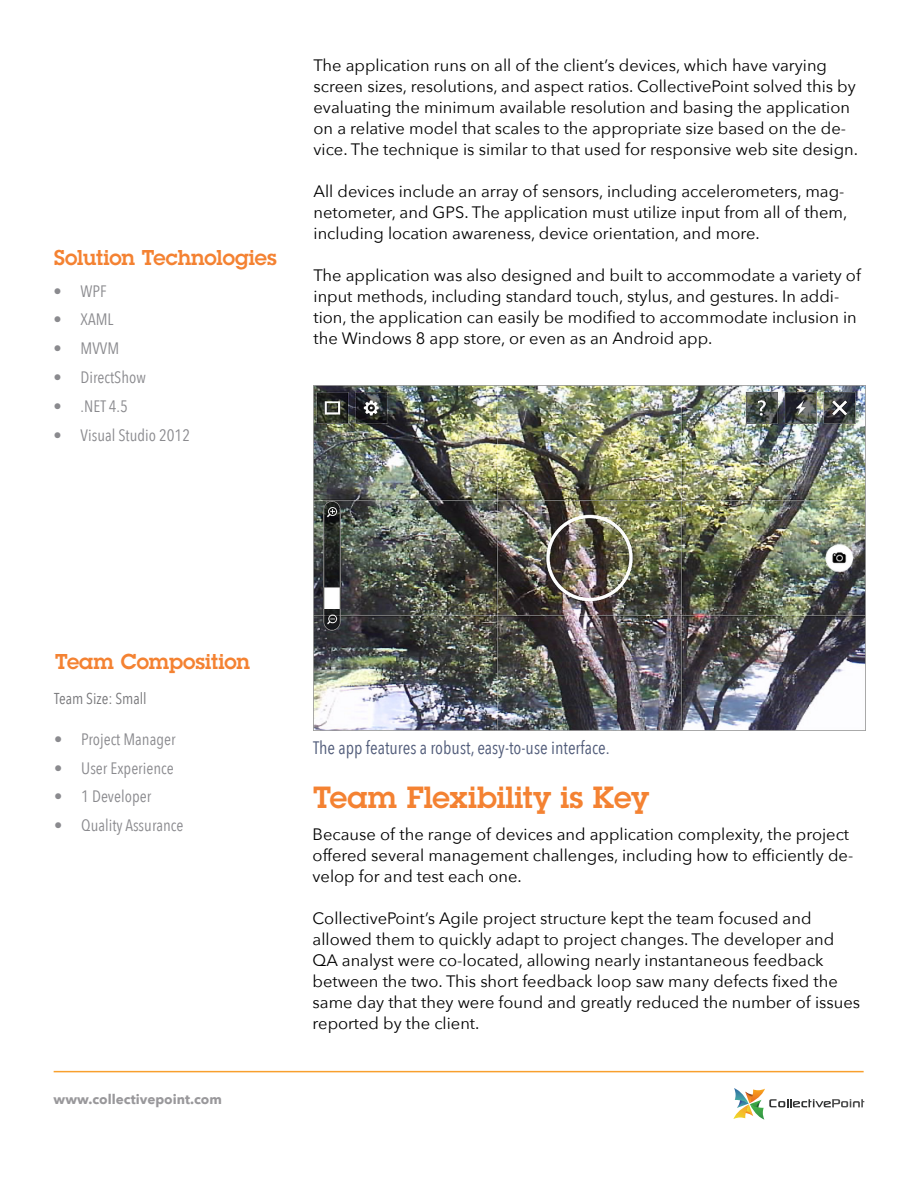
<style>
.page{position:relative;width:918px;height:1188px;background:#fff}
.page>*{position:absolute;margin:0;border:0;box-sizing:border-box;transform-origin:0 0}
.Heading_2{font:600 30px "Lubalin Graph Std";letter-spacing:-.005em;color:#f48232}
.Sidebar_Heading_-_No{font:600 21px "Lubalin Graph Std";color:#f48232}
.t1{font:18px "Avenir Next Condensed";color:#505b79}
.t2{font:16.5px/21px "Avenir Next";color:#000}
.t3{font:16.5px "Avenir Next Condensed";color:#8a8a8e}
.Sidebar_Text_-_Norma{font:15.75px "Avenir Next Condensed";color:#77777a}
.t4{font:700 13.5px "Avenir Next";color:#99989b}
</style>
<div class="page">
<svg style="left:733px;top:1088px;width:131px;height:32px"></svg>
<hr style="left:54px;top:1071px;width:810px;height:1px;background:#f8a02d">
<img style="left:314px;top:385px;width:552px;height:345px">
<p class="Sidebar_Heading_-_No" style="left:54px;top:244px;width:224px">Solution Technologies</p>
<p class="t3" style="left:54px;top:281px;width:55px">• WPF</p>
<p class="t3" style="left:54px;top:310px;width:61px">• XAML</p>
<p class="t3" style="left:54px;top:339px;width:67px">• MVVM</p>
<p class="t3" style="left:54px;top:367px;width:94px">• DirectShow</p>
<p class="t3" style="left:54px;top:396px;width:76px">• .NET 4.5</p>
<p class="t3" style="left:54px;top:425px;width:138px">• Visual Studio 2012</p>
<p class="t2" style="left:314px;top:54px;width:546px">The application runs on all of the client’s devices, which have varying screen sizes, resolutions, and aspect ratios. CollectivePoint solved this by evaluating the minimum available resolution and basing the application on a relative model that scales to the appropriate size based on the de&shy;vice. The technique is similar to that used for responsive web site design.</p>
<p class="t2" style="left:314px;top:180px;width:535px">All devices include an array of sensors, including accelerometers, mag&shy;netometer, and GPS. The application must utilize input from all of them, including location awareness, device orientation, and more.</p>
<p class="t2" style="left:314px;top:264px;width:549px">The application was also designed and built to accommodate a variety of input methods, including standard touch, stylus, and gestures. In addi&shy;tion, the application can easily be modified to accommodate inclusion in the Windows 8 app store, or even as an Android app.</p>
<p class="Sidebar_Heading_-_No" style="left:55px;top:647px;width:196px">Team Composition</p>
<p class="Sidebar_Text_-_Norma" style="left:54px;top:689px;width:94px">Team Size: Small</p>
<p class="t3" style="left:54px;top:729px;width:123px">• Project Manager</p>
<p class="t3" style="left:54px;top:758px;width:121px">• User Experience</p>
<p class="t3" style="left:54px;top:787px;width:98px">• 1 Developer</p>
<p class="t3" style="left:54px;top:816px;width:131px">• Quality Assurance</p>
<p class="t2" style="left:313px;top:824px;width:542px">Because of the range of devices and application complexity, the project offered several management challenges, including how to efficiently de&shy;velop for and test each one.</p>
<p class="t2" style="left:313px;top:908px;width:549px">CollectivePoint’s Agile project structure kept the team focused and allowed them to quickly adapt to project changes. The developer and QA analyst were co-located, allowing nearly instantaneous feedback between the two. This short feedback loop saw many defects fixed the same day that they were found and greatly reduced the number of issues reported by the client.</p>
<p class="t1" style="left:313px;top:737px;width:298px">The app features a robust, easy-to-use interface.</p>
<p class="Heading_2" style="left:313px;top:777px;width:337px">Team Flexibility is Key</p>
<p class="t4" style="left:54px;top:1091px;width:170px">www.collectivepoint.com</p>
</div>
